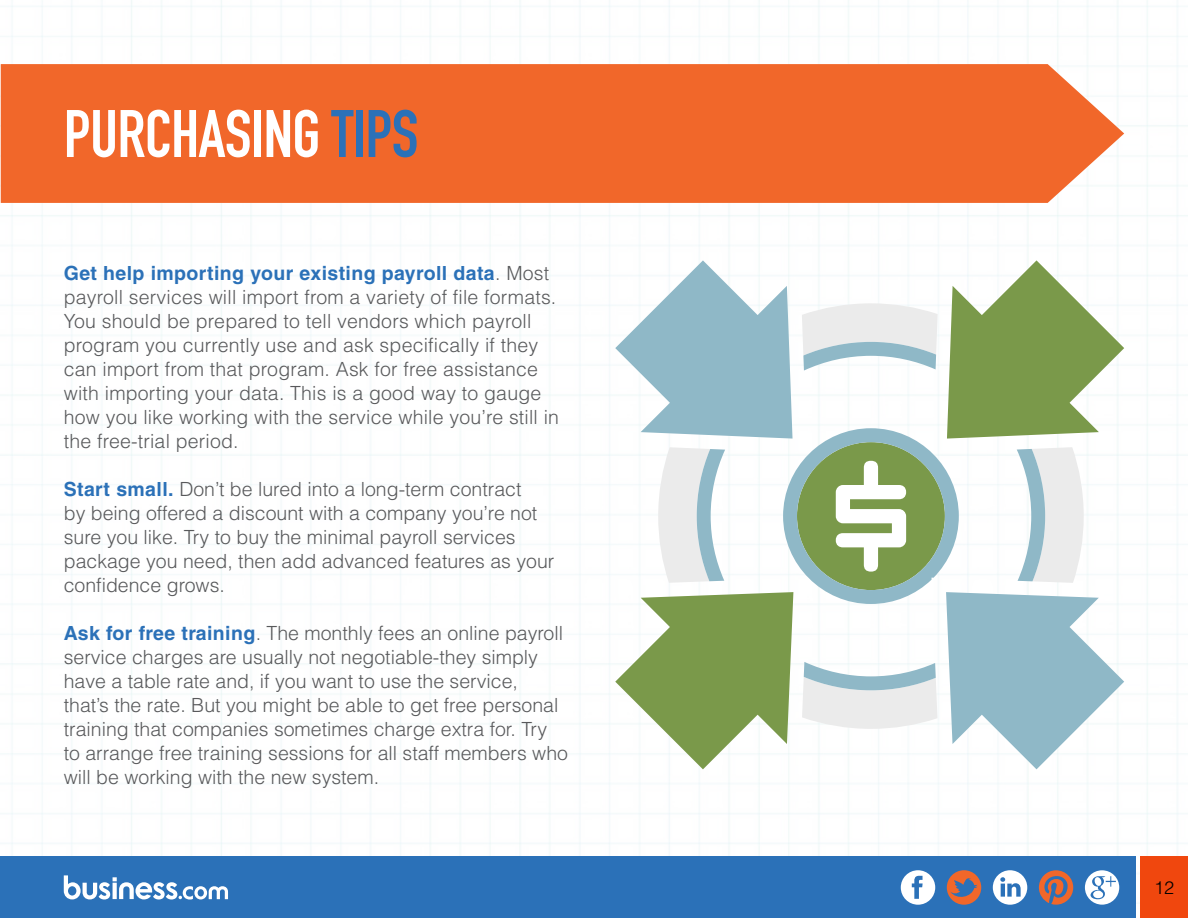
<style>
.page{position:relative;width:1188px;height:918px;background:#fff}
.page>*{position:absolute;margin:0;border:0;box-sizing:border-box;transform-origin:0 0}
.t1{font:66px "DIN Engschrift Std";letter-spacing:-.01em;color:#fff}
.t2{font:300 19.5px/24px "Helvetica LT Std";color:#58595b}
.t3{font:300 18px "Helvetica LT Std";color:#000}
.s1{color:#2b71b8}
.s2{font-weight:700;color:#2b71b8}
</style>
<div class="page">
<img style="left:0;top:0;width:1188px;height:918px">
<div style="left:0;top:857px;width:1135px;height:61px;background:#2b71b8"></div>
<svg style="left:64px;top:875px;width:164px;height:25px"></svg>
<svg style="left:901px;top:870px;width:34px;height:35px"></svg>
<svg style="left:947px;top:870px;width:34px;height:35px"></svg>
<svg style="left:993px;top:870px;width:34px;height:35px"></svg>
<div style="left:1140px;top:857px;width:48px;height:61px;background:#f0470e"></div>
<svg style="left:1085px;top:870px;width:34px;height:35px"></svg>
<svg style="left:1039px;top:870px;width:34px;height:35px"></svg>
<div style="left:1px;top:64px;width:1123px;height:139px;background:#f1672a"></div>
<svg style="left:615px;top:260px;width:509px;height:509px"></svg>
<h1 class="t1" style="left:64px;top:95px;width:356px">PURCHASING <span class="s1">TIPS</span></h1>
<p class="t2" style="left:64px;top:261px;width:497px"><span class="s2">Get help importing your existing payroll data</span>. Most payroll services will import from a variety of file formats.<br>You should be prepared to tell vendors which payroll program you currently use and ask specifically if they can import from that program. Ask for free assistance with importing your data. This is a good way to gauge how you like working with the service while you’re still in the free-trial period.</p>
<p class="t2" style="left:64px;top:477px;width:492px"><span class="s2">Start small.</span> Don’t be lured into a long-term contract<br>by being offered a discount with a company you’re not sure you like. Try to buy the minimal payroll services package you need, then add advanced features as your confidence grows.</p>
<p class="t2" style="left:64px;top:621px;width:506px"><span class="s2">Ask for free training</span>. The monthly fees an online payroll service charges are usually not negotiable-they simply have a table rate and, if you want to use the service,<br>that’s the rate. But you might be able to get free personal training that companies sometimes charge extra for. Try to arrange free training sessions for all staff members who will be working with the new system.</p>
<p class="t3" style="left:1154px;top:876px;width:22px">12</p>
</div>
